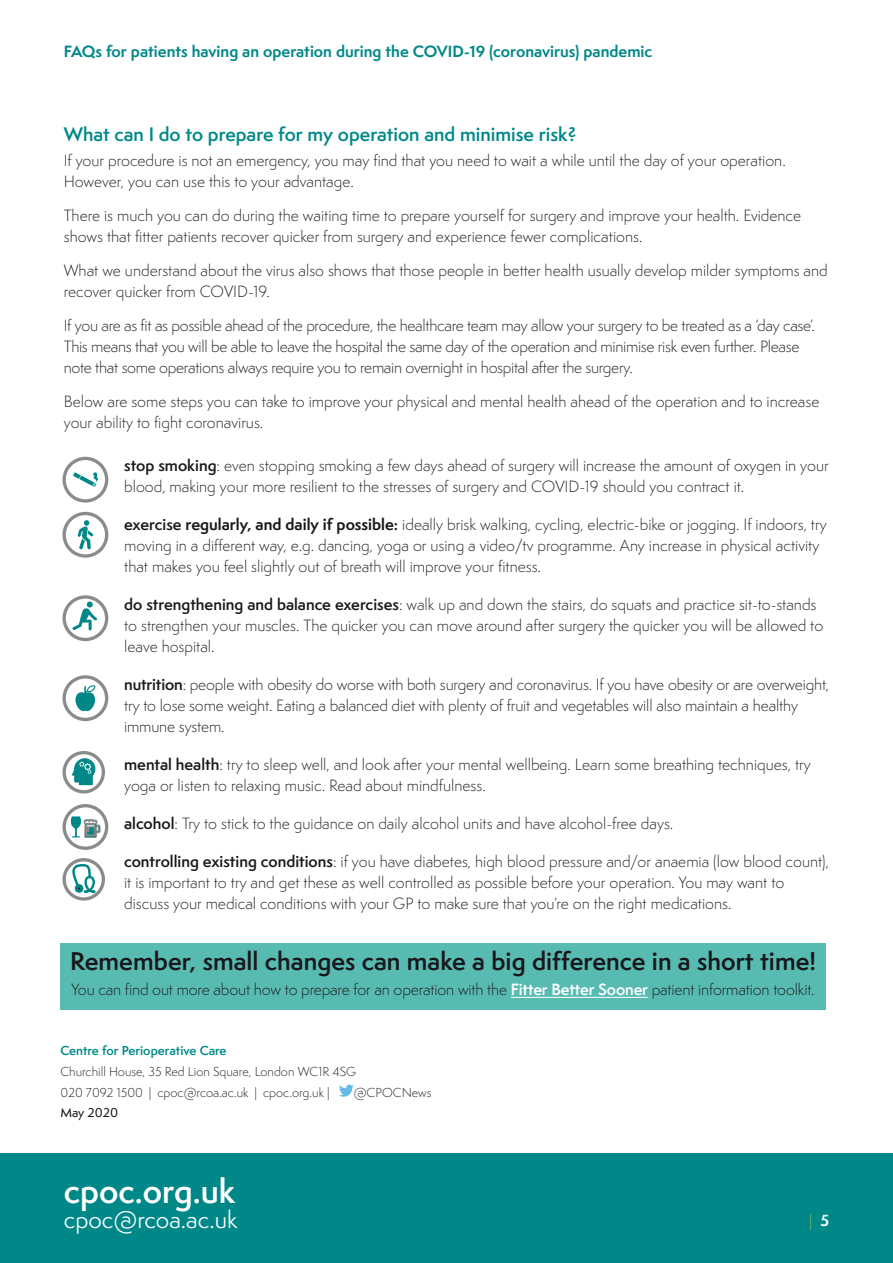
<style>
.page{position:relative;width:893px;height:1263px;background:#fff}
.page>*{position:absolute;margin:0;border:0;box-sizing:border-box;transform-origin:0 0}
.t1{font:600 31.5px "Semplicita Pro";color:#fff}
.Sub_heading_2{font:600 23.7px "Semplicita Pro";color:#1a171c}
.t2{font:22.5px "Semplicita Pro";color:#fff}
.Sub_heading_2-2{font:600 18px "Semplicita Pro";color:#008889}
.Text{font:300 15px/21px "Semplicita Pro";color:#1a171c}
.Text-2{font:300 15px/21px "Semplicita Pro";letter-spacing:-.02em;color:#1a171c}
.t3{font:700 15px "Semplicita Pro";color:#008889}
.t4{font:300 15px "Semplicita Pro";color:#96c148}
.Text-3{font:300 12px "Semplicita Pro";color:#1a171c}
.Text-4{font:600 12px "Semplicita Pro";color:#008889}
.Text-5{font:500 12px "Semplicita Pro";color:#1a171c}
.s1{font-weight:600}
.s2{font-weight:700}
.s3{font-weight:600;color:#fff}
.s4{font-weight:700;color:#fff}
</style>
<div class="page">
<div style="left:0;top:1153px;width:893px;height:110px;background:#008889"></div>
<svg style="left:64px;top:860px;width:39px;height:39px"></svg>
<div style="left:63px;top:858px;width:42px;height:43px;border:3px solid #898c8a;border-radius:50%"></div>
<div style="left:63px;top:457px;width:45px;height:46px;border:3px solid #898c8a;border-radius:50%"></div>
<svg style="left:73px;top:472px;width:25px;height:15px"></svg>
<div style="left:63px;top:512px;width:45px;height:46px;border:3px solid #898c8a;border-radius:50%"></div>
<svg style="left:78px;top:520px;width:15px;height:29px"></svg>
<div style="left:63px;top:804px;width:45px;height:46px;border:3px solid #898c8a;border-radius:50%"></div>
<svg style="left:71px;top:816px;width:30px;height:85px"></svg>
<div style="left:63px;top:675px;width:45px;height:46px;border:3px solid #898c8a;border-radius:50%"></div>
<svg style="left:75px;top:685px;width:21px;height:26px"></svg>
<svg style="left:64px;top:753px;width:39px;height:39px"></svg>
<div style="left:63px;top:751px;width:42px;height:42px;border:3px solid #898c8a;border-radius:50%"></div>
<svg style="left:72px;top:758px;width:23px;height:27px"></svg>
<div style="left:60px;top:943px;width:766px;height:67px;background:#58bbb1"></div>
<hr style="left:511px;top:997px;width:137px;height:1px;background:#fff">
<svg style="left:339px;top:1084px;width:15px;height:13px"></svg>
<div style="left:63px;top:595px;width:45px;height:46px;border:3px solid #898c8a;border-radius:50%"></div>
<svg style="left:72px;top:601px;width:25px;height:29px"></svg>
<p class="t3" style="left:64px;top:40px;width:590px">FAQs for patients having an operation during the COVID-19 (coronavirus) pandemic</p>
<p class="Sub_heading_2-2" style="left:64px;top:121px;width:514px">What can I do to prepare for my operation and minimise risk?</p>
<p class="Text" style="left:64px;top:150px;width:723px">If your procedure is not an emergency, you may find that you need to wait a while until the day of your operation.<br>However, you can use this to your advantage.</p>
<p class="Text" style="left:64px;top:205px;width:739px">There is much you can do during the waiting time to prepare yourself for surgery and improve your health. Evidence shows that fitter patients recover quicker from surgery and experience fewer complications.</p>
<p class="Text" style="left:64px;top:260px;width:765px">What we understand about the virus also shows that those people in better health usually develop milder symptoms and recover quicker from COVID-19.</p>
<p class="Text-2" style="left:64px;top:315px;width:752px">If you are as fit as possible ahead of the procedure, the healthcare team may allow your surgery to be treated as a ‘day case’.<br>This means that you will be able to leave the hospital the same day of the operation and minimise risk even further. Please note that some operations always require you to remain overnight in hospital after the surgery.</p>
<p class="Text" style="left:64px;top:390px;width:757px">Below are some steps you can take to improve your physical and mental health ahead of the operation and to increase your ability to fight coronavirus.</p>
<p class="Text" style="left:124px;top:454px;width:706px"><span class="s1">stop smoking</span>: even stopping smoking a few days ahead of surgery will increase the amount of oxygen in your blood, making your more resilient to the stresses of surgery and COVID-19 should you contract it.</p>
<p class="Text" style="left:124px;top:513px;width:704px"><span class="s1">exercise</span> <span class="s2">regularly, and daily if possible:</span> ideally brisk walking, cycling, electric-bike or jogging. If indoors, try moving in a different way, e.g. dancing, yoga or using a video/tv programme. Any increase in physical activity that makes you feel slightly out of breath will improve your fitness.</p>
<p class="Text" style="left:124px;top:593px;width:701px"><span class="s1">do strengthening and balance exercises</span>: walk up and down the stairs, do squats and practice sit-to-stands to strengthen your muscles. The quicker you can move around after surgery the quicker you will be allowed to leave hospital.</p>
<p class="Text" style="left:124px;top:673px;width:706px"><span class="s1">nutrition</span>: people with obesity do worse with both surgery and coronavirus. If you have obesity or are overweight, try to lose some weight. Eating a balanced diet with plenty of fruit and vegetables will also maintain a healthy immune system.</p>
<p class="Text" style="left:124px;top:753px;width:688px"><span class="s1">mental health</span>: try to sleep well, and look after your mental wellbeing. Learn some breathing techniques, try yoga or listen to relaxing music. Read about mindfulness.</p>
<p class="Text" style="left:124px;top:812px;width:551px"><span class="s1">alcohol</span>: Try to stick to the guidance on daily alcohol units and have alcohol-free days.</p>
<p class="Text" style="left:124px;top:850px;width:706px"><span class="s1">controlling existing conditions</span>: if you have diabetes, high blood pressure and/or anaemia (low blood count), it is important to try and get these as well controlled as possible before your operation. You may want to discuss your medical conditions with your GP to make sure that you’re on the right medications.</p>
<p class="Sub_heading_2" style="left:70px;top:943px;width:747px">Remember, small changes can make a big difference in a short time!</p>
<p class="Text" style="left:71px;top:979px;width:745px">You can find out more about how to prepare for an operation with the <span class="s3">Fitter Better Sooner</span> patient information toolkit.</p>
<p class="Text-4" style="left:60px;top:1042px;width:168px">Centre for Perioperative Care</p>
<p class="Text-3" style="left:60px;top:1063px;width:297px">Churchill House, 35 Red Lion Square, London WC1R 4SG</p>
<p class="Text-3" style="left:60px;top:1084px;width:271px">020 7092 1500 | cpoc@rcoa.ac.uk | cpoc.org.uk |</p>
<p class="Text-3" style="left:354px;top:1084px;width:79px">@CPOCNews</p>
<p class="Text-5" style="left:60px;top:1104px;width:59px">May 2020</p>
<h1 class="t1" style="left:64px;top:1168px;width:173px">cpoc.org.uk</h1>
<h3 class="t2" style="left:64px;top:1204px;width:175px">cpoc@rcoa.ac.uk</h3>
<p class="t4" style="left:809px;top:1210px;width:22px">| <span class="s4">5</span></p>
</div>
